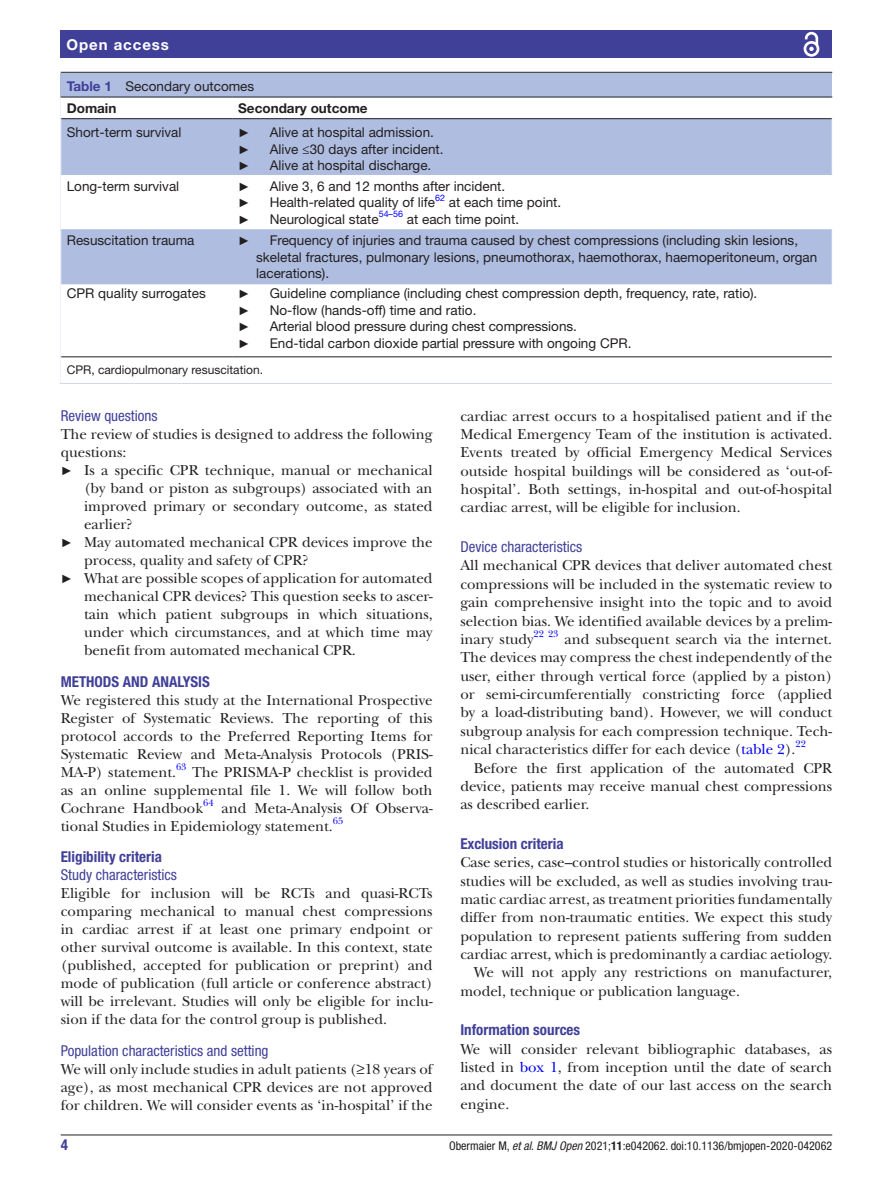
<style>
.page{position:relative;width:893px;height:1191px;background:#fff}
.page>*{position:absolute;margin:0;border:0;box-sizing:border-box;transform-origin:0 0}
.t1{font:15px/18.3px "New Baskerville";color:#231f20;text-align:justify}
.t2{font:condensed 15px "Helvetica Neue LT Std";color:#414099}
.t3{font:700 condensed 15px "Helvetica Neue LT Std";color:#414099}
.t4{font:700 15px "Helvetica Neue LT Std";letter-spacing:.065em;color:#fff}
.t5{font:13.5px/16.5px "Helvetica Neue LT Std";color:#231f20}
.t6{font:700 13.5px "Helvetica Neue LT Std";color:#231f20}
.t7{font:condensed 12px "Helvetica Neue LT Std";color:#231f20}
.t8{font:12px "Helvetica Neue LT Std";color:#231f20}
.t9{font:12px "Arial";color:#231f20}
.t10{font:9.9px "New Baskerville";color:#00f}
.s1{font-weight:700;color:#414099}
.s2{font-weight:700}
.s3{font-family:"Arial";font-size:12px}
.s4{color:#00f}
.s5{font-style:italic}
</style>
<div class="page">
<hr style="left:61px;top:1134px;width:771px;height:1px;background:#231f20">
<div style="left:61px;top:31px;width:771px;height:27px;background:#414099"></div>
<svg style="left:803px;top:31px;width:17px;height:26px"></svg>
<div style="left:61px;top:73px;width:771px;height:310px;background:#afbde1"></div>
<hr style="left:61px;top:72px;width:771px;height:1px;background:#231f20">
<div style="left:61px;top:98px;width:771px;height:285px;background:#fff"></div>
<svg style="left:61px;top:119px;width:771px;height:165px"></svg>
<hr style="left:61px;top:97px;width:171px;height:1px;background:#231f20">
<hr style="left:61px;top:118px;width:171px;height:1px;background:#231f20">
<hr style="left:232px;top:97px;width:600px;height:1px;background:#231f20">
<hr style="left:232px;top:118px;width:600px;height:1px;background:#231f20">
<hr style="left:232px;top:356px;width:600px;height:1px;background:#231f20">
<hr style="left:61px;top:356px;width:171px;height:1px;background:#231f20">
<svg style="left:60px;top:97px;width:1px;height:22px"></svg>
<svg style="left:60px;top:357px;width:1px;height:26px"></svg>
<hr style="left:67px;top:374px;width:765px;height:1px;background:#fff">
<p class="t4" style="left:66px;top:35px;width:104px">Open access</p>
<p class="t5" style="left:67px;top:75px;width:189px;line-height:22px"><span class="s1">Table 1</span> Secondary outcomes<br><span class="s2">Domain</span></p>
<p class="t6" style="left:238px;top:99px;width:131px">Secondary outcome</p>
<p class="t5" style="left:67px;top:124px;width:116px">Short-term survival</p>
<p class="t9" style="left:238px;top:125px;width:13px">►</p>
<p class="t5" style="left:270px;top:124px;width:166px">Alive at hospital admission.</p>
<p class="t9" style="left:238px;top:142px;width:13px">►</p>
<p class="t5" style="left:270px;top:141px;width:175px">Alive ≤30 days after incident.</p>
<p class="t9" style="left:238px;top:158px;width:13px">►</p>
<p class="t5" style="left:270px;top:157px;width:163px">Alive at hospital discharge.</p>
<p class="t5" style="left:67px;top:177px;width:114px">Long-term survival</p>
<p class="t9" style="left:238px;top:178px;width:13px">►</p>
<p class="t5" style="left:270px;top:177px;width:237px">Alive 3, 6 and 12 months after incident.</p>
<p class="t9" style="left:238px;top:195px;width:13px">►</p>
<p class="t5" style="left:270px;top:194px;width:293px">Health-related quality of life<sup>62</sup> at each time point.</p>
<p class="t9" style="left:238px;top:211px;width:13px">►</p>
<p class="t5" style="left:270px;top:210px;width:251px">Neurological state<sup>54–56</sup> at each time point.</p>
<p class="t5" style="left:67px;top:232px;width:129px">Resuscitation trauma</p>
<p class="t9" style="left:238px;top:233px;width:13px">►</p>
<p class="t5" style="left:256px;top:232px;width:563px;text-indent:14px">Frequency of injuries and trauma caused by chest compressions (including skin lesions, skeletal fractures, pulmonary lesions, pneumothorax, haemothorax, haemoperitoneum, organ lacerations).</p>
<p class="t5" style="left:67px;top:285px;width:141px">CPR quality surrogates</p>
<p class="t9" style="left:238px;top:286px;width:13px">►</p>
<p class="t5" style="left:270px;top:285px;width:489px">Guideline compliance (including chest compression depth, frequency, rate, ratio).</p>
<p class="t9" style="left:238px;top:303px;width:13px">►</p>
<p class="t5" style="left:270px;top:301px;width:208px">No-flow (hands-off) time and ratio.</p>
<p class="t9" style="left:238px;top:319px;width:13px">►</p>
<p class="t5" style="left:270px;top:318px;width:309px">Arterial blood pressure during chest compressions.</p>
<p class="t9" style="left:238px;top:336px;width:13px">►</p>
<p class="t5" style="left:270px;top:334px;width:363px">End-tidal carbon dioxide partial pressure with ongoing CPR.</p>
<p class="t8" style="left:67px;top:363px;width:198px">CPR, cardiopulmonary resuscitation.</p>
<p class="t2" style="left:61px;top:407px;width:98px">Review questions</p>
<p class="t1" style="left:61px;top:425px;width:373px">The review of studies is designed to address the following</p>
<p class="t1" style="left:61px;top:443px;width:67px">questions:</p>
<p class="t1" style="left:61px;top:461px;width:373px"><span class="s3">►</span> Is a specific CPR technique, manual or mechanical</p>
<p class="t1" style="left:84px;top:479px;width:350px">(by band or piston as subgroups) associated with an</p>
<p class="t1" style="left:84px;top:497px;width:350px">improved primary or secondary outcome, as stated</p>
<p class="t1" style="left:84px;top:515px;width:50px">earlier?</p>
<p class="t1" style="left:61px;top:533px;width:373px"><span class="s3">►</span> May automated mechanical CPR devices improve the</p>
<p class="t1" style="left:84px;top:551px;width:226px">process, quality and safety of CPR?</p>
<p class="t1" style="left:61px;top:569px;width:373px"><span class="s3">►</span> What are possible scopes of application for automated</p>
<p class="t1" style="left:84px;top:587px;width:350px">mechanical CPR devices? This question seeks to ascer-</p>
<p class="t1" style="left:84px;top:605px;width:350px">tain which patient subgroups in which situations,</p>
<p class="t1" style="left:84px;top:623px;width:350px">under which circumstances, and at which time may</p>
<p class="t1" style="left:84px;top:641px;width:273px">benefit from automated mechanical CPR.</p>
<p class="t3" style="left:61px;top:672px;width:151px">METHODS AND ANALYSIS</p>
<p class="t1" style="left:61px;top:691px;width:373px">We registered this study at the International Prospective Register of Systematic Reviews. The reporting of this protocol accords to the Preferred Reporting Items for Systematic Review and Meta-Analysis Protocols (PRIS-MA-P) statement.</p>
<p class="t10" style="left:176px;top:761px;width:12px">63</p>
<p class="t1" style="left:61px;top:763px;width:373px;text-indent:131px">The PRISMA-P checklist is provided as an online supplemental file 1. We will follow both Cochrane Handbook</p>
<p class="t10" style="left:203px;top:797px;width:12px">64</p>
<p class="t1" style="left:61px;top:799px;width:373px;text-indent:161px">and Meta-Analysis Of Observa&shy;tional Studies in Epidemiology statement.</p>
<p class="t10" style="left:333px;top:815px;width:12px">65</p>
<p class="t3" style="left:61px;top:848px;width:103px">Eligibility criteria</p>
<p class="t2" style="left:61px;top:866px;width:118px">Study characteristics</p>
<p class="t1" style="left:61px;top:884px;width:373px">Eligible for inclusion will be RCTs and quasi-RCTs comparing mechanical to manual chest compressions in cardiac arrest if at least one primary endpoint or other survival outcome is available. In this context, state (published, accepted for publication or preprint) and mode of publication (full article or conference abstract) will be irrelevant. Studies will only be eligible for inclu&shy;sion if the data for the control group is published.</p>
<p class="t2" style="left:61px;top:1042px;width:209px">Population characteristics and setting</p>
<p class="t1" style="left:61px;top:1060px;width:373px">We will only include studies in adult patients (≥18 years of age), as most mechanical CPR devices are not approved for children. We will consider events as ‘in-hospital’ if the</p>
<p class="t1" style="left:460px;top:407px;width:373px">cardiac arrest occurs to a hospitalised patient and if the Medical Emergency Team of the institution is activated.<br>Events treated by official Emergency Medical Services outside hospital buildings will be considered as ‘out-of&shy;hospital’. Both settings, in-hospital and out-of-hospital cardiac arrest, will be eligible for inclusion.</p>
<p class="t2" style="left:460px;top:538px;width:123px">Device characteristics</p>
<p class="t1" style="left:460px;top:556px;width:373px">All mechanical CPR devices that deliver automated chest compressions will be included in the systematic review to gain comprehensive insight into the topic and to avoid selection bias. We identified available devices by a prelim&shy;inary study<sup>22</sup> <sup>23</sup> and subsequent search via the internet.<br>The devices may compress the chest independently of the user, either through vertical force (applied by a piston) or semi-circumferentially constricting force (applied by a load-distributing band). However, we will conduct subgroup analysis for each compression technique. Tech&shy;nical characteristics differ for each device (<span class="s4">table 2</span>).</p>
<p class="t10" style="left:795px;top:738px;width:12px">22</p>
<p class="t1" style="left:460px;top:758px;width:373px;text-indent:14px">Before the first application of the automated CPR device, patients may receive manual chest compressions as described earlier.</p>
<p class="t3" style="left:460px;top:834px;width:105px">Exclusion criteria</p>
<p class="t1" style="left:460px;top:853px;width:373px">Case series, case–control studies or historically controlled</p>
<p class="t1" style="left:460px;top:871px;width:373px">studies will be excluded, as well as studies involving trau-</p>
<p class="t1" style="left:460px;top:890px;width:373px">matic cardiac arrest, as treatment priorities fundamentally</p>
<p class="t1" style="left:460px;top:908px;width:373px">differ from non-traumatic entities. We expect this study</p>
<p class="t1" style="left:460px;top:926px;width:373px">population to represent patients suffering from sudden</p>
<p class="t1" style="left:460px;top:945px;width:373px">cardiac arrest, which is predominantly a cardiac aetiology.</p>
<p class="t1" style="left:474px;top:963px;width:360px">We will not apply any restrictions on manufacturer,</p>
<p class="t1" style="left:460px;top:981px;width:281px">model, technique or publication language.</p>
<p class="t3" style="left:460px;top:1021px;width:121px">Information sources</p>
<p class="t1" style="left:460px;top:1039px;width:373px">We will consider relevant bibliographic databases, as listed in <span class="s4">box 1</span>, from inception until the date of search and document the date of our last access on the search engine.</p>
<p class="t3" style="left:61px;top:1135px;width:9px">4</p>
<p class="t7" style="left:449px;top:1138px;width:385px">Obermaier M, <span class="s5">et al</span>. <span class="s5">BMJ Open</span> 2021;<span class="s2">11</span>:e042062. doi:10.1136/bmjopen-2020-042062</p>
</div>
